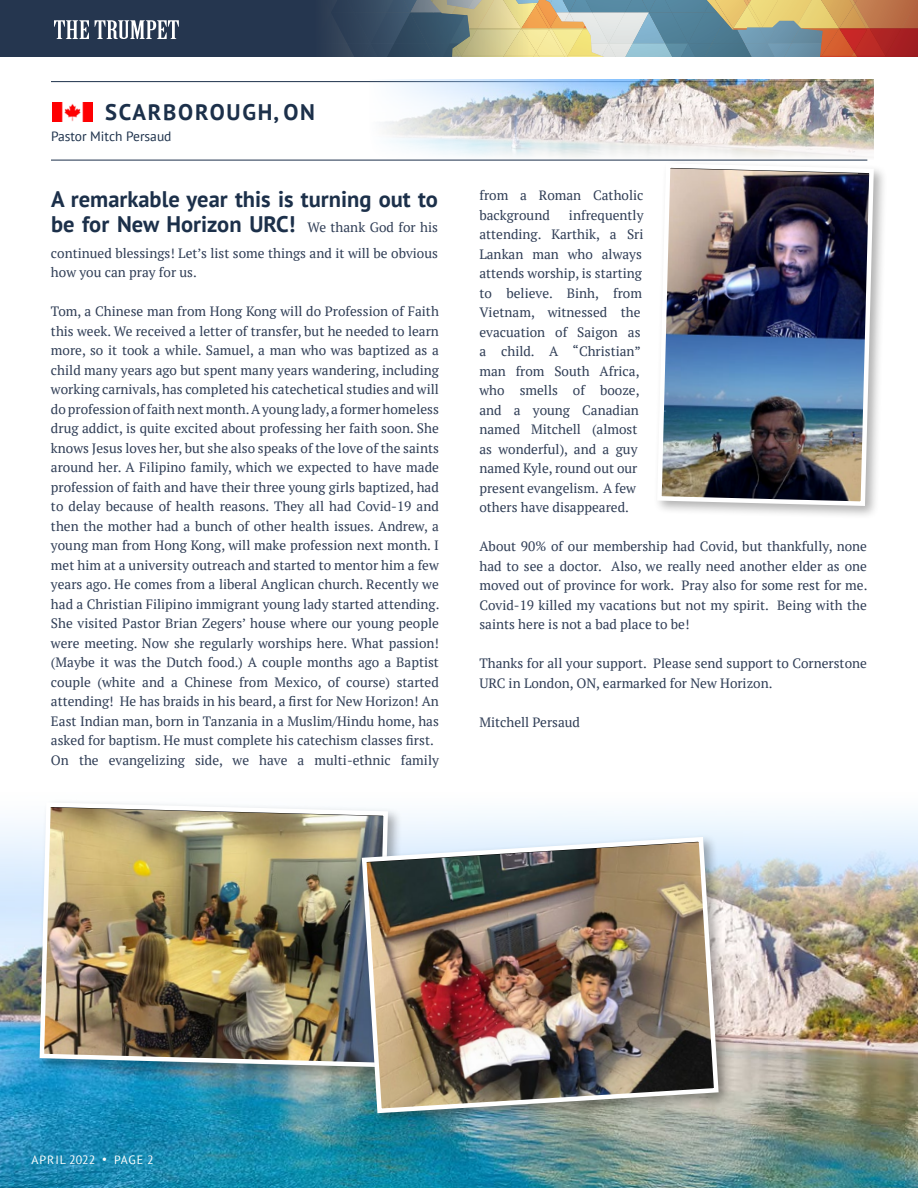
<style>
.page{position:relative;width:918px;height:1188px;background:#fff}
.page>*{position:absolute;margin:0;border:0;box-sizing:border-box;transform-origin:0 0}
.t1{font:700 22.5px/25.5px "PT Sans";color:#1c304a}
.t2{font:700 22.5px "PT Sans";letter-spacing:.08em;color:#1c304a}
.t3{font:13.5px/19.5px "PT Serif";color:#2f3d55}
.t4{font:13.5px "PT Sans";color:#1c304a}
.t5{font:12px "PT Sans";letter-spacing:.065em;color:#fff}
.s1{font-family:"PT Serif";font-weight:400;font-size:13.5px;color:#2f3d55}
</style>
<div class="page">
<img style="left:0;top:813px;width:918px;height:375px">
<hr style="left:51px;top:160px;width:816px;height:1px;background:#1c304a">
<hr style="left:51px;top:81px;width:816px;height:1px;background:#1c304a">
<div style="left:36px;top:799px;width:366px;height:283px;background:#000;opacity:.31"></div>
<img style="left:37px;top:800px;width:353px;height:269px">
<div style="left:654px;top:160px;width:234px;height:360px;background:#000;opacity:.31"></div>
<img style="left:655px;top:161px;width:221px;height:347px">
<div style="left:358px;top:833px;width:374px;height:294px;background:#000;opacity:.31"></div>
<img style="left:359px;top:835px;width:362px;height:281px">
<div style="left:0;top:0;width:272px;height:57px;background:#25364f"></div>
<svg style="left:272px;top:0;width:646px;height:57px;background:#8b887b"></svg>
<svg style="left:54px;top:20px;width:35px;height:19px"></svg>
<svg style="left:95px;top:20px;width:84px;height:19px"></svg>
<img style="left:52px;top:102px;width:40px;height:19px">
<img style="left:352px;top:79px;width:522px;height:93px">
<h1 class="t2" style="left:105px;top:97px;width:211px">SCARBOROUGH, ON</h1>
<p class="t4" style="left:51px;top:127px;width:122px">Pastor Mitch Persaud</p>
<h1 class="t1" style="left:51px;top:186px;width:388px">A remarkable year this is turning out to be for New Horizon URC! <span class="s1">We thank God for his</span></h1>
<p class="t3" style="left:51px;top:243px;width:389px">continued blessings! Let’s list some things and it will be obvious how you can pray for us.</p>
<p class="t3" style="left:51px;top:302px;width:390px">Tom, a Chinese man from Hong Kong will do Profession of Faith this week. We received a letter of transfer, but he needed to learn more, so it took a while. Samuel, a man who was baptized as a child many years ago but spent many years wandering, including working carnivals, has completed his catechetical studies and will do profession of faith next month. A young lady, a former homeless drug addict, is quite excited about professing her faith soon. She knows Jesus loves her, but she also speaks of the love of the saints around her. A Filipino family, which we expected to have made profession of faith and have their three young girls baptized, had to delay because of health reasons. They all had Covid-19 and then the mother had a bunch of other health issues. Andrew, a young man from Hong Kong, will make profession next month. I met him at a university outreach and started to mentor him a few years ago. He comes from a liberal Anglican church. Recently we had a Christian Filipino immigrant young lady started attending.<br>She visited Pastor Brian Zegers’ house where our young people were meeting. Now she regularly worships here. What passion! (Maybe it was the Dutch food.) A couple months ago a Baptist couple (white and a Chinese from Mexico, of course) started attending! He has braids in his beard, a first for New Horizon! An East Indian man, born in Tanzania in a Muslim/Hindu home, has asked for baptism. He must complete his catechism classes first.<br>On the evangelizing side, we have a multi-ethnic family</p>
<p class="t3" style="left:479px;top:186px;width:166px">from a Roman Catholic background</p>
<p class="t3" style="left:479px;top:205px;width:166px;text-indent:90px">infrequently attending. Karthik, a Sri<br>Lankan man who always attends worship, is starting to believe. Binh, from<br>Vietnam, witnessed the evacuation of Saigon as a child. A “Christian” man from South Africa, who smells of booze, and a young Canadian named Mitchell (almost as wonderful), and a guy named Kyle, round out our present evangelism. A few others have disappeared.</p>
<p class="t3" style="left:479px;top:537px;width:390px;text-align:justify">About 90% of our membership had Covid, but thankfully, none had to see a doctor. Also, we really need another elder as one moved out of province for work. Pray also for some rest for me.<br>Covid-19 killed my vacations but not my spirit. Being with the saints here is not a bad place to be!</p>
<p class="t3" style="left:479px;top:653px;width:389px">Thanks for all your support. Please send support to Cornerstone<br>URC in London, ON, earmarked for New Horizon.</p>
<p class="t3" style="left:479px;top:712px;width:102px">Mitchell Persaud</p>
<p class="t5" style="left:32px;top:1152px;width:124px">APRIL 2022 • PAGE 2</p>
</div>
